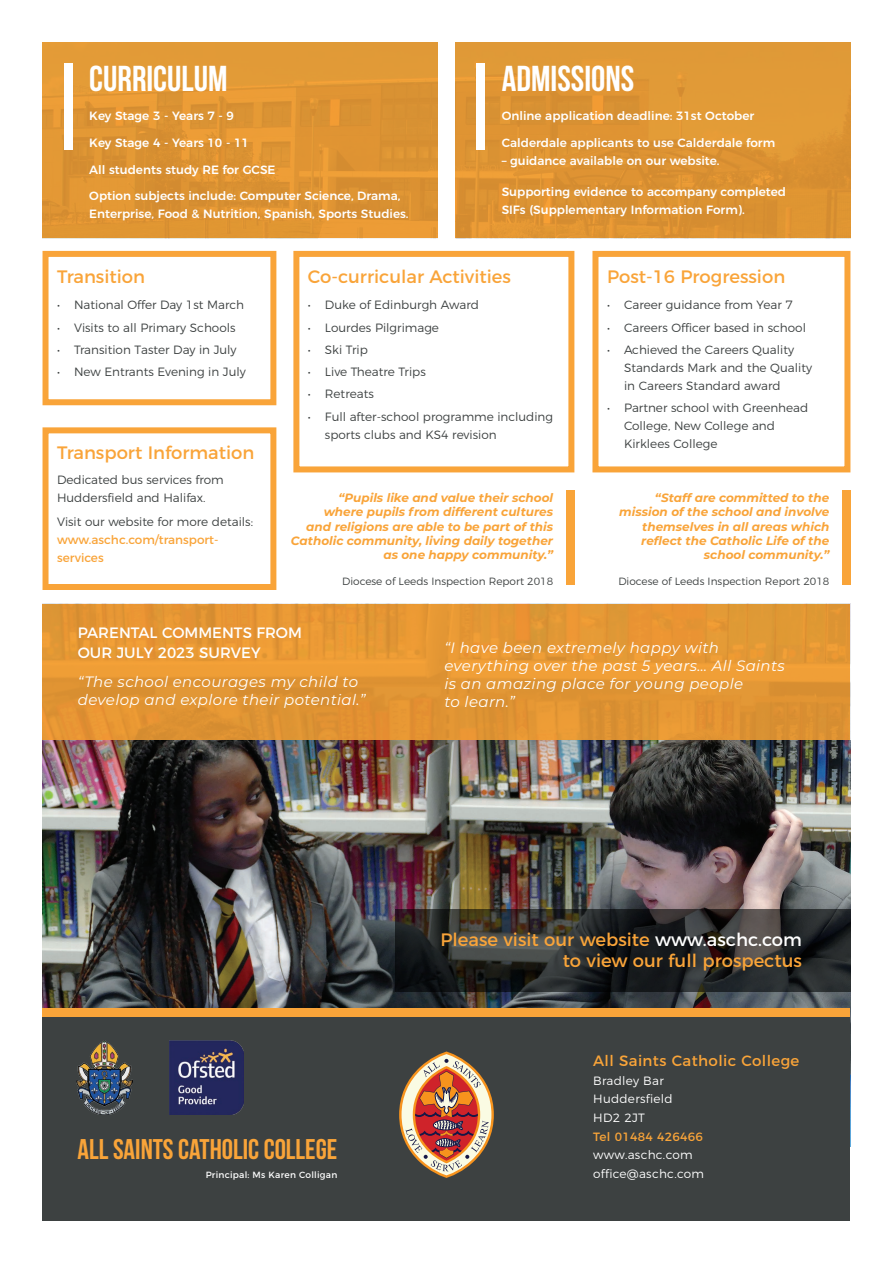
<style>
.page{position:relative;width:893px;height:1263px;background:#fff}
.page>*{position:absolute;margin:0;border:0;box-sizing:border-box;transform-origin:0 0}
.t1{font:700 36px "Bebas Neue";color:#fff}
.t2{font:700 28.5px "Bebas Neue";color:#f9a439}
.t3{font:18px/21.6px "Montserrat";color:#f9a439;text-align:right}
.t4{font:italic 15px/18px "Montserrat";letter-spacing:.025em;color:#fff}
.t5{font:15px/19.5px "Montserrat";color:#fff}
.t6{font:15px "Montserrat";letter-spacing:.025em;color:#f9a439}
.t7{font:300 12px/18px "Montserrat";color:#3d4141}
.t8{font:500 12px/18px "Montserrat";color:#fff}
.t9{font:italic 700 12px/14.4px "Montserrat";color:#f9a439;text-align:right}
.t10{font:12px/18px "Montserrat";color:#f9a439}
.t11{font:300 12px "Montserrat";letter-spacing:.025em;color:#fff}
.t12{font:12px "Montserrat";letter-spacing:.025em;color:#f9a439}
.t13{font:300 10.5px "Montserrat";color:#3d4141}
.t14{font:9px "Montserrat";letter-spacing:.025em;color:#fff}
.s1{font-weight:300;color:#3d4141}
.s2{color:#fff}
</style>
<div class="page">
<div style="left:43px;top:427px;width:233px;height:163px;border:6px solid #f9a439"></div>
<img style="left:43px;top:604px;width:808px;height:542px">
<img style="left:43px;top:740px;width:807px;height:268px">
<div style="left:43px;top:1016px;width:807px;height:204px;background:#3d4141"></div>
<div style="left:43px;top:251px;width:233px;height:154px;border:6px solid #f9a439"></div>
<div style="left:592px;top:251px;width:258px;height:221px;border:6px solid #f9a439"></div>
<div style="left:43px;top:1008px;width:807px;height:8px;background:#f9a439"></div>
<svg style="left:399px;top:1051px;width:95px;height:127px"></svg>
<img style="left:43px;top:43px;width:395px;height:195px">
<div style="left:64px;top:64px;width:8px;height:86px;background:#fff"></div>
<img style="left:455px;top:43px;width:395px;height:195px">
<div style="left:476px;top:64px;width:9px;height:86px;background:#fff"></div>
<div style="left:293px;top:251px;width:281px;height:221px;border:6px solid #f9a439"></div>
<div style="left:842px;top:490px;width:9px;height:95px;background:#f9a439"></div>
<div style="left:566px;top:490px;width:8px;height:95px;background:#f9a439"></div>
<img style="left:170px;top:1041px;width:73px;height:74px">
<img style="left:76px;top:1041px;width:56px;height:74px">
<svg style="left:395px;top:909px;width:455px;height:82px;background:#282929"></svg>
<p class="t1" style="left:89px;top:59px;width:140px">CURRICULUM</p>
<p class="t8" style="left:89px;top:106px;width:146px">Key Stage 3 - Years 7 - 9</p>
<p class="t8" style="left:89px;top:133px;width:161px">Key Stage 4 - Years 10 - 11</p>
<p class="t8" style="left:89px;top:159px;width:188px">All students study RE for GCSE</p>
<p class="t8" style="left:89px;top:186px;width:321px">Option subjects include: Computer Science, Drama,<br>Enterprise, Food &amp; Nutrition, Spanish, Sports Studies.</p>
<p class="t1" style="left:502px;top:59px;width:134px">ADMISSIONS</p>
<p class="t8" style="left:502px;top:106px;width:254px">Online application deadline: 31st October</p>
<p class="t8" style="left:502px;top:133px;width:275px">Calderdale applicants to use Calderdale form</p>
<p class="t8" style="left:502px;top:151px;width:219px">– guidance available on our website.</p>
<p class="t8" style="left:502px;top:182px;width:286px">Supporting evidence to accompany completed<br>SIFs (Supplementary Information Form).</p>
<p class="t3" style="left:57px;top:264px;width:90px">Transition</p>
<p class="t7" style="left:57px;top:295px;width:189px">• National Offer Day 1st March</p>
<p class="t7" style="left:57px;top:317px;width:180px">• Visits to all Primary Schools</p>
<p class="t7" style="left:57px;top:340px;width:181px">• Transition Taster Day in July</p>
<p class="t7" style="left:57px;top:362px;width:190px">• New Entrants Evening in July</p>
<p class="t3" style="left:57px;top:441px;width:199px">Transport Information</p>
<p class="t7" style="left:57px;top:469px;width:168px">Dedicated bus services from<br>Huddersfield and Halifax.</p>
<p class="t10" style="left:57px;top:512px;width:198px"><span class="s1">Visit our website for more details: </span>www.aschc.com/transport&shy;services</p>
<p class="t3" style="left:308px;top:264px;width:205px">Co-curricular Activities</p>
<p class="t7" style="left:308px;top:295px;width:173px">• Duke of Edinburgh Award</p>
<p class="t7" style="left:308px;top:317px;width:133px">• Lourdes Pilgrimage</p>
<p class="t7" style="left:308px;top:340px;width:61px">• Ski Trip</p>
<p class="t7" style="left:308px;top:362px;width:119px">• Live Theatre Trips</p>
<p class="t7" style="left:308px;top:384px;width:67px">• Retreats</p>
<p class="t7" style="left:325px;top:406px;width:230px;text-indent:-17px">• Full after-school programme including sports clubs and KS4 revision</p>
<p class="t9" style="left:291px;top:490px;width:264px">“Pupils like and value their school<br>where pupils from different cultures<br>and religions are able to be part of this Catholic community, living daily together as one happy community.”</p>
<p class="t13" style="left:342px;top:573px;width:212px">Diocese of Leeds Inspection Report 2018</p>
<p class="t3" style="left:607px;top:264px;width:180px">Post-16 Progression</p>
<p class="t7" style="left:607px;top:295px;width:187px">• Career guidance from Year 7</p>
<p class="t7" style="left:607px;top:317px;width:201px">• Careers Officer based in school</p>
<p class="t7" style="left:624px;top:340px;width:190px;text-indent:-17px">• Achieved the Careers Quality<br>Standards Mark and the Quality in Careers Standard award</p>
<p class="t7" style="left:624px;top:398px;width:186px;text-indent:-17px">• Partner school with Greenhead<br>College, New College and<br>Kirklees College</p>
<p class="t9" style="left:619px;top:490px;width:212px">“Staff are committed to the mission of the school and involve themselves in all areas which reflect the Catholic Life of the school community.”</p>
<p class="t13" style="left:618px;top:573px;width:212px">Diocese of Leeds Inspection Report 2018</p>
<p class="t5" style="left:78px;top:622px;width:226px">PARENTAL COMMENTS FROM<br>OUR JULY 2023 SURVEY</p>
<p class="t4" style="left:78px;top:673px;width:289px">“The school encourages my child to develop and explore their potential.”</p>
<p class="t4" style="left:444px;top:638px;width:342px">“I have been extremely happy with everything over the past 5 years… All Saints is an amazing place for young people<br>to learn.”</p>
<p class="t2" style="left:78px;top:1133px;width:261px">ALL SAINTS CATHOLIC COLLEGE</p>
<p class="t14" style="left:206px;top:1167px;width:133px">Principal: Ms Karen Colligan</p>
<p class="t3" style="left:440px;top:927px;width:363px">Please visit our website <span class="s2">www.aschc.com </span>to view our full prospectus</p>
<p class="t6" style="left:593px;top:1049px;width:208px">All Saints Catholic College</p>
<p class="t11" style="left:593px;top:1071px;width:72px">Bradley Bar</p>
<p class="t11" style="left:593px;top:1090px;width:81px">Huddersfield</p>
<p class="t11" style="left:593px;top:1108px;width:53px">HD2 2JT</p>
<p class="t12" style="left:593px;top:1127px;width:111px">Tel 01484 426466</p>
<p class="t11" style="left:593px;top:1145px;width:101px">www.aschc.com</p>
<p class="t11" style="left:593px;top:1164px;width:112px">office@aschc.com</p>
</div>
